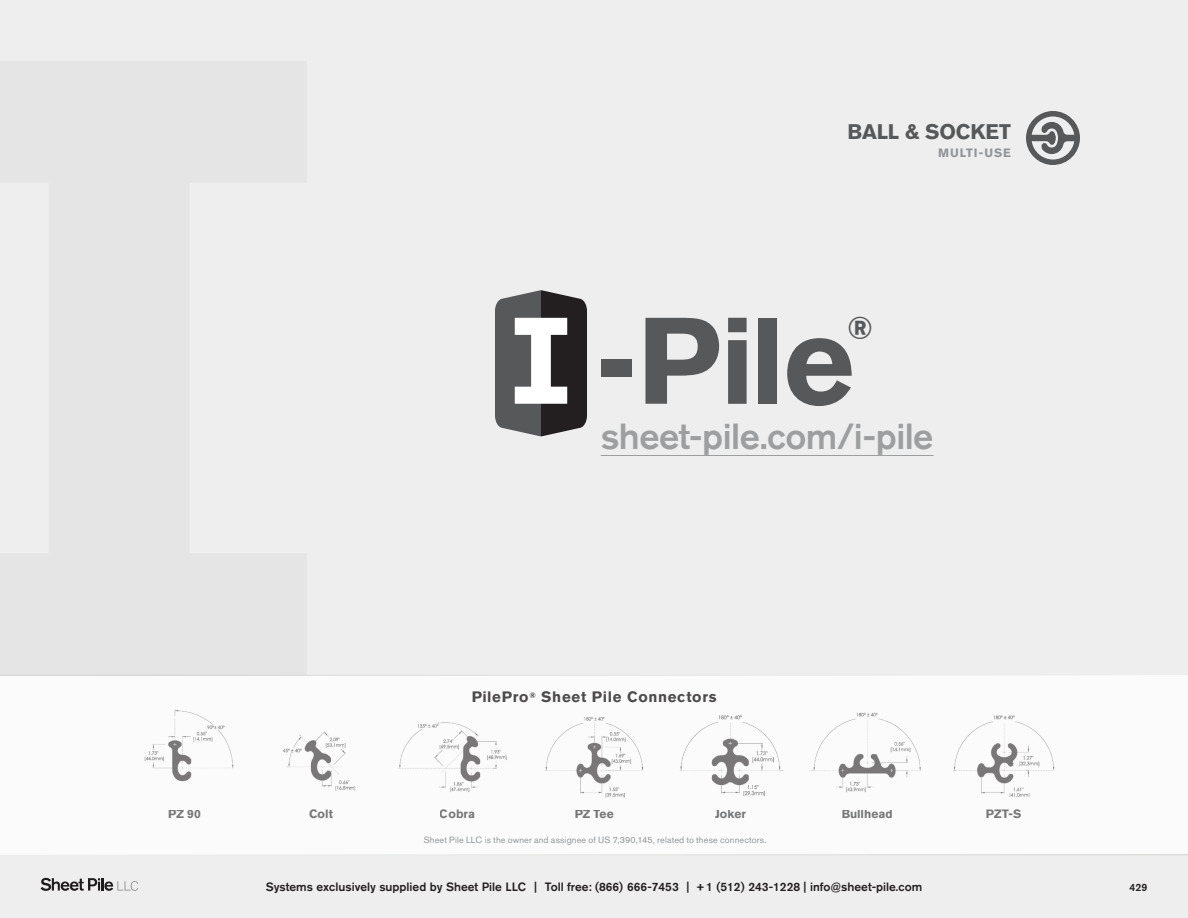
<style>
.page{position:relative;width:1188px;height:918px;background:#eee}
.page>*{position:absolute;margin:0;border:0;box-sizing:border-box;transform-origin:0 0}
.t1{font:500 36px "Akzidenz Grotesk BQ";letter-spacing:-.015em;color:#939598}
.t2{font:700 31.5px "Akzidenz Grotesk BQ";color:#57585a}
.t3{font:700 21px "Akzidenz Grotesk BQ";letter-spacing:-.005em;color:#57585a}
.t4{font:700 15px "Akzidenz Grotesk BQ";letter-spacing:.045em;color:#231f20}
.t5{font:500 12px "Akzidenz Grotesk BQ";color:#231f20}
.t6{font:700 12px "Akzidenz Grotesk BQ";color:#57585a}
.t7{font:700 12px "Akzidenz Grotesk BQ";letter-spacing:.075em;color:#939598}
.t8{font:500 10.5px "Akzidenz Grotesk BQ";color:#231f20}
.t9{font:9px "Akzidenz Grotesk BQ";letter-spacing:.015em;color:#939598}
</style>
<div class="page">
<div style="left:0;top:675px;width:1188px;height:179px;background:#fff"></div>
<svg style="left:40px;top:878px;width:98px;height:13px"></svg>
<hr style="left:0;top:854px;width:1188px;height:1px;background:#fff">
<svg style="left:495px;top:290px;width:92px;height:146px;background:#727172"></svg>
<div style="left:601px;top:359px;width:31px;height:18px;background:#57585a"></div>
<svg style="left:645px;top:318px;width:74px;height:86px"></svg>
<div style="left:758px;top:318px;width:19px;height:86px;background:#57585a"></div>
<svg style="left:787px;top:338px;width:65px;height:68px"></svg>
<svg style="left:728px;top:318px;width:19px;height:86px;background:#68696b"></svg>
<svg style="left:1026px;top:111px;width:54px;height:54px"></svg>
<hr style="left:601px;top:455px;width:333px;height:1px;background:#939598">
<img style="left:680px;top:716px;width:104px;height:81px">
<img style="left:810px;top:712px;width:111px;height:81px">
<img style="left:545px;top:717px;width:99px;height:81px">
<img style="left:953px;top:715px;width:102px;height:82px">
<img style="left:144px;top:710px;width:90px;height:72px">
<img style="left:397px;top:722px;width:110px;height:70px">
<img style="left:282px;top:731px;width:74px;height:60px">
<h3 class="t3" style="left:847px;top:120px;width:165px">BALL &amp; SOCKET</h3>
<p class="t7" style="left:938px;top:146px;width:74px">MULTI-USE</p>
<h2 class="t2" style="left:847px;top:310px;width:27px">®</h2>
<h1 class="t1" style="left:601px;top:414px;width:334px">sheet-pile.com/i-pile</h1>
<p class="t4" style="left:471px;top:688px;width:247px">PilePro<sup>®</sup> Sheet Pile Connectors</p>
<p class="t6" style="left:168px;top:807px;width:34px">PZ 90</p>
<p class="t6" style="left:309px;top:807px;width:25px">Colt</p>
<p class="t6" style="left:440px;top:807px;width:37px">Cobra</p>
<p class="t6" style="left:574px;top:807px;width:41px">PZ Tee</p>
<p class="t6" style="left:715px;top:807px;width:32px">Joker</p>
<p class="t6" style="left:841px;top:807px;width:53px">Bullhead</p>
<p class="t6" style="left:986px;top:807px;width:37px">PZT-S</p>
<p class="t9" style="left:424px;top:835px;width:344px">Sheet Pile LLC is the owner and assignee of US 7,390,145, related to these connectors.</p>
<p class="t5" style="left:266px;top:879px;width:658px">Systems exclusively supplied by Sheet Pile LLC | Toll free: (866) 666-7453 | + 1 (512) 243-1228 | info@sheet-pile.com</p>
<p class="t8" style="left:1129px;top:881px;width:20px">429</p>
</div>
